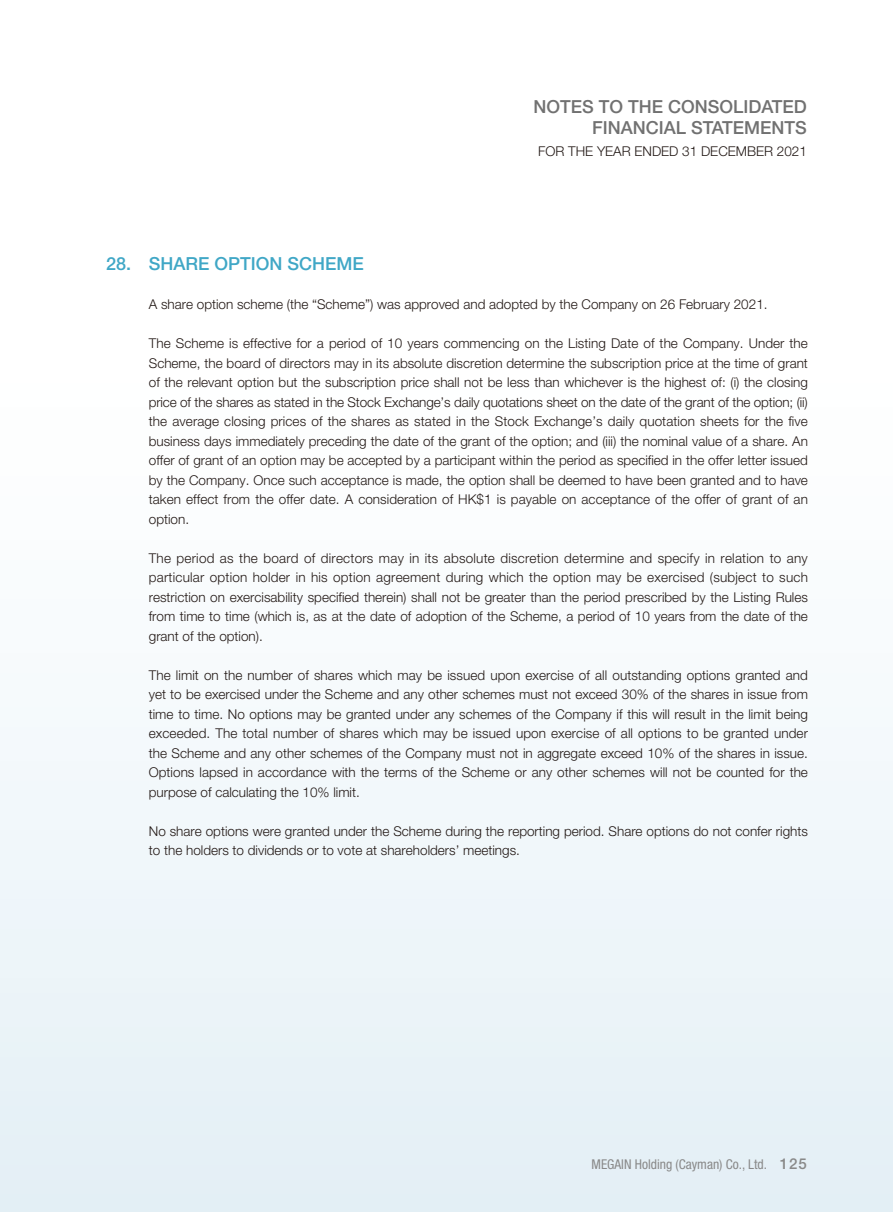
<style>
.page{position:relative;width:893px;height:1212px;background:#fff}
.page>*{position:absolute;margin:0;border:0;box-sizing:border-box;transform-origin:0 0}
.t1{font:500 18px/21.6px "Helvetica Neue LT Std";color:#717171;text-align:right}
.t2{font:500 18px "Helvetica Neue LT Std";color:#40a7c6}
.t3{font:300 13.5px/19.5px "Helvetica Neue LT Std";color:#231916;text-align:justify}
.t4{font:condensed 13.5px "Helvetica Neue LT Std";color:#898989}
.s1{font-weight:500;font-stretch:normal;font-size:15px}
</style>
<div class="page">
<div style="left:0;top:0;width:893px;height:1212px;background:linear-gradient(to bottom,#fff,#e7f1f7)"></div>
<h1 class="t1" style="left:533px;top:98px;width:275px">NOTES TO THE CONSOLIDATED<br>FINANCIAL STATEMENTS</h1>
<p class="t3" style="left:538px;top:143px;width:270px">FOR THE YEAR ENDED 31 DECEMBER 2021</p>
<h1 class="t2" style="left:106px;top:257px;width:259px">28. SHARE OPTION SCHEME</h1>
<p class="t3" style="left:149px;top:296px;width:620px">A share option scheme (the “Scheme”) was approved and adopted by the Company on 26 February 2021.</p>
<p class="t3" style="left:149px;top:335px;width:661px">The Scheme is effective for a period of 10 years commencing on the Listing Date of the Company. Under the Scheme, the board of directors may in its absolute discretion determine the subscription price at the time of grant of the relevant option but the subscription price shall not be less than whichever is the highest of: (i) the closing price of the shares as stated in the Stock Exchange’s daily quotations sheet on the date of the grant of the option; (ii) the average closing prices of the shares as stated in the Stock Exchange’s daily quotation sheets for the five business days immediately preceding the date of the grant of the option; and (iii) the nominal value of a share. An offer of grant of an option may be accepted by a participant within the period as specified in the offer letter issued by the Company. Once such acceptance is made, the option shall be deemed to have been granted and to have taken effect from the offer date. A consideration of HK$1 is payable on acceptance of the offer of grant of an option.</p>
<p class="t3" style="left:149px;top:550px;width:661px">The period as the board of directors may in its absolute discretion determine and specify in relation to any particular option holder in his option agreement during which the option may be exercised (subject to such restriction on exercisability specified therein) shall not be greater than the period prescribed by the Listing Rules from time to time (which is, as at the date of adoption of the Scheme, a period of 10 years from the date of the grant of the option).</p>
<p class="t3" style="left:149px;top:667px;width:661px">The limit on the number of shares which may be issued upon exercise of all outstanding options granted and yet to be exercised under the Scheme and any other schemes must not exceed 30% of the shares in issue from time to time. No options may be granted under any schemes of the Company if this will result in the limit being exceeded. The total number of shares which may be issued upon exercise of all options to be granted under the Scheme and any other schemes of the Company must not in aggregate exceed 10% of the shares in issue.<br>Options lapsed in accordance with the terms of the Scheme or any other schemes will not be counted for the purpose of calculating the 10% limit.</p>
<p class="t3" style="left:149px;top:823px;width:661px">No share options were granted under the Scheme during the reporting period. Share options do not confer rights to the holders to dividends or to vote at shareholders’ meetings.</p>
<p class="t4" style="left:592px;top:1159px;width:217px">MEGAIN Holding (Cayman) Co., Ltd. <span class="s1">125</span></p>
</div>
